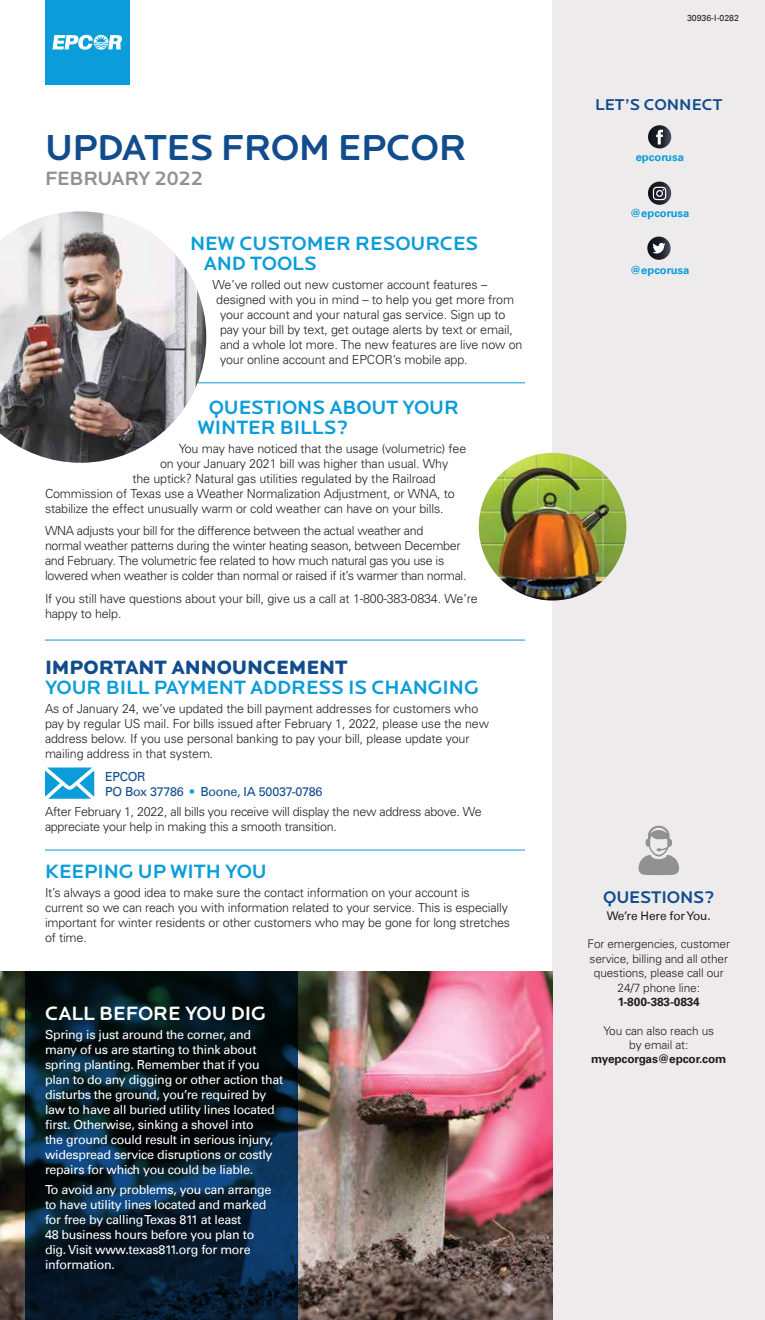
<style>
.page{position:relative;width:765px;height:1320px;background:#fff}
.page>*{position:absolute;margin:0;border:0;box-sizing:border-box;transform-origin:0 0}
.t1{font:500 37.5px "Locator Display";letter-spacing:-.01em;color:#114c8d}
.t2{font:500 20px/20px "Locator Display";letter-spacing:-.005em;color:#0a9dd9}
.t3{font:900 20px "Locator Display";letter-spacing:-.005em;color:#114c8d}
.t4{font:500 20px "Locator Display";letter-spacing:-.005em;color:#fff}
.t5{font:500 20px "Locator Display";letter-spacing:-.015em;color:#919194}
.t6{font:500 17.5px "Locator Display";letter-spacing:-.01em;color:#114c8d}
.t7{font:500 16.25px "Locator Display";color:#114c8d}
.t8{font:300 12.5px/15px "Univers";letter-spacing:-.01em;color:#231f20}
.t9{font:12.5px/15px "Univers LT";letter-spacing:-.02em;color:#fff}
.t10{font:300 12.5px/15px "Univers";letter-spacing:-.03em;color:#231f20}
.t11{font:12.5px/15px "Univers LT";letter-spacing:-.02em;color:#114c8d}
.t12{font:300 11.88px/14.4px "Univers";letter-spacing:-.01em;color:#231f20;text-align:center}
.t13{font:700 11.88px "Univers LT";letter-spacing:-.01em;color:#231f20}
.t14{font:11.88px "Univers LT";letter-spacing:-.01em;color:#231f20}
.t15{font:700 11.25px "Univers LT";color:#0a9dd9}
.t16{font:8.75px "Univers LT";color:#231f20}
.s1{color:#0a9dd9}
</style>
<div class="page">
<div style="left:553px;top:0;width:212px;height:1320px;background:#edebeb"></div>
<div style="left:45px;top:0;width:85px;height:85px;background:#0a9dd9"></div>
<svg style="left:52px;top:35px;width:70px;height:15px"></svg>
<hr style="left:45px;top:382px;width:480px;height:1px;background:#0a9dd9">
<svg style="left:648px;top:125px;width:23px;height:23px"></svg>
<svg style="left:656px;top:130px;width:7px;height:15px"></svg>
<svg style="left:648px;top:182px;width:23px;height:23px"></svg>
<svg style="left:653px;top:187px;width:13px;height:13px"></svg>
<svg style="left:647px;top:237px;width:24px;height:23px"></svg>
<svg style="left:652px;top:243px;width:13px;height:10px"></svg>
<img style="left:0;top:212px;width:206px;height:251px">
<img style="left:479px;top:453px;width:147px;height:148px;border-radius:74px">
<svg style="left:639px;top:826px;width:40px;height:49px"></svg>
<img style="left:0;top:971px;width:553px;height:349px">
<hr style="left:45px;top:850px;width:480px;height:1px;background:#0a9dd9">
<hr style="left:45px;top:640px;width:480px;height:1px;background:#0a9dd9">
<svg style="left:25px;top:971px;width:273px;height:349px;background:#051b2a"></svg>
<svg style="left:45px;top:768px;width:49px;height:31px"></svg>
<h1 class="t1" style="left:45px;top:126px;width:424px">UPDATES FROM EPCOR</h1>
<h2 class="t5" style="left:45px;top:167px;width:160px">FEBRUARY 2022</h2>
<h2 class="t2" style="left:204px;top:234px;width:276px;text-indent:-14px">NEW CUSTOMER RESOURCES<br>AND TOOLS</h2>
<p class="t8" style="left:212px;top:277px;width:276px">We’ve rolled out new customer account features –</p>
<p class="t8" style="left:216px;top:292px;width:299px">designed with you in mind – to help you get more from</p>
<p class="t8" style="left:220px;top:307px;width:287px">your account and your natural gas service. Sign up to</p>
<p class="t8" style="left:220px;top:322px;width:294px">pay your bill by text, get outage alerts by text or email,</p>
<p class="t8" style="left:220px;top:337px;width:304px">and a whole lot more. The new features are live now on</p>
<p class="t8" style="left:220px;top:352px;width:249px">your online account and EPCOR’s mobile app.</p>
<h2 class="t2" style="left:198px;top:398px;width:263px;text-indent:11px">QUESTIONS ABOUT YOUR<br>WINTER BILLS?</h2>
<p class="t8" style="left:179px;top:440px;width:289px">You may have noticed that the usage (volumetric) fee</p>
<p class="t8" style="left:160px;top:455px;width:290px">on your January 2021 bill was higher than usual. Why</p>
<p class="t8" style="left:132px;top:470px;width:305px">the uptick? Natural gas utilities regulated by the Railroad</p>
<p class="t8" style="left:45px;top:485px;width:411px">Commission of Texas use a Weather Normalization Adjustment, or WNA, to</p>
<p class="t8" style="left:45px;top:500px;width:400px">stabilize the effect unusually warm or cold weather can have on your bills.</p>
<p class="t10" style="left:45px;top:523px;width:423px">WNA adjusts your bill for the difference between the actual weather and<br>normal weather patterns during the winter heating season, between December and February. The volumetric fee related to how much natural gas you use is lowered when weather is colder than normal or raised if it’s warmer than normal.</p>
<p class="t8" style="left:45px;top:590px;width:434px">If you still have questions about your bill, give us a call at 1-800-383-0834. We’re happy to help.</p>
<h2 class="t3" style="left:45px;top:656px;width:304px">IMPORTANT ANNOUNCEMENT</h2>
<h2 class="t2" style="left:45px;top:678px;width:435px">YOUR BILL PAYMENT ADDRESS IS CHANGING</h2>
<p class="t8" style="left:45px;top:701px;width:446px">As of January 24, we’ve updated the bill payment addresses for customers who pay by regular US mail. For bills issued after February 1, 2022, please use the new address below. If you use personal banking to pay your bill, please update your mailing address in that system.</p>
<p class="t11" style="left:105px;top:769px;width:219px">EPCOR<br>PO Box 37786 <span class="s1">•</span> Boone, IA 50037-0786</p>
<p class="t8" style="left:45px;top:803px;width:438px">After February 1, 2022, all bills you receive will display the new address above. We appreciate your help in making this a smooth transition.</p>
<h2 class="t2" style="left:45px;top:862px;width:223px">KEEPING UP WITH YOU</h2>
<p class="t8" style="left:45px;top:885px;width:467px">It’s always a good idea to make sure the contact information on your account is current so we can reach you with information related to your service. This is especially important for winter residents or other customers who may be gone for long stretches of time.</p>
<h2 class="t4" style="left:45px;top:1002px;width:223px">CALL BEFORE YOU DIG</h2>
<p class="t9" style="left:45px;top:1027px;width:240px">Spring is just around the corner, and many of us are starting to think about spring planting. Remember that if you plan to do any digging or other action that disturbs the ground, you’re required by law to have all buried utility lines located first. Otherwise, sinking a shovel into<br>the ground could result in serious injury, widespread service disruptions or costly repairs for which you could be liable.</p>
<p class="t9" style="left:45px;top:1182px;width:228px">To avoid any problems, you can arrange to have utility lines located and marked for free by calling Texas 811 at least<br>48 business hours before you plan to dig. Visit www.texas811.org for more information.</p>
<p class="t16" style="left:687px;top:13px;width:54px">30936-I-0282</p>
<h3 class="t7" style="left:595px;top:96px;width:129px">LET’S CONNECT</h3>
<p class="t15" style="left:636px;top:151px;width:50px">epcorusa</p>
<p class="t15" style="left:630px;top:207px;width:61px">@epcorusa</p>
<p class="t15" style="left:630px;top:263px;width:61px">@epcorusa</p>
<h3 class="t6" style="left:603px;top:887px;width:113px">QUESTIONS?</h3>
<p class="t14" style="left:607px;top:908px;width:105px">We’re Here for You.</p>
<p class="t12" style="left:588px;top:937px;width:144px">For emergencies, customer service, billing and all other questions, please call our<br>24/7 phone line:</p>
<p class="t13" style="left:618px;top:995px;width:84px">1-800-383-0834</p>
<p class="t12" style="left:603px;top:1023px;width:112px">You can also reach us by email at:</p>
<p class="t13" style="left:591px;top:1052px;width:137px">myepcorgas@epcor.com</p>
</div>
